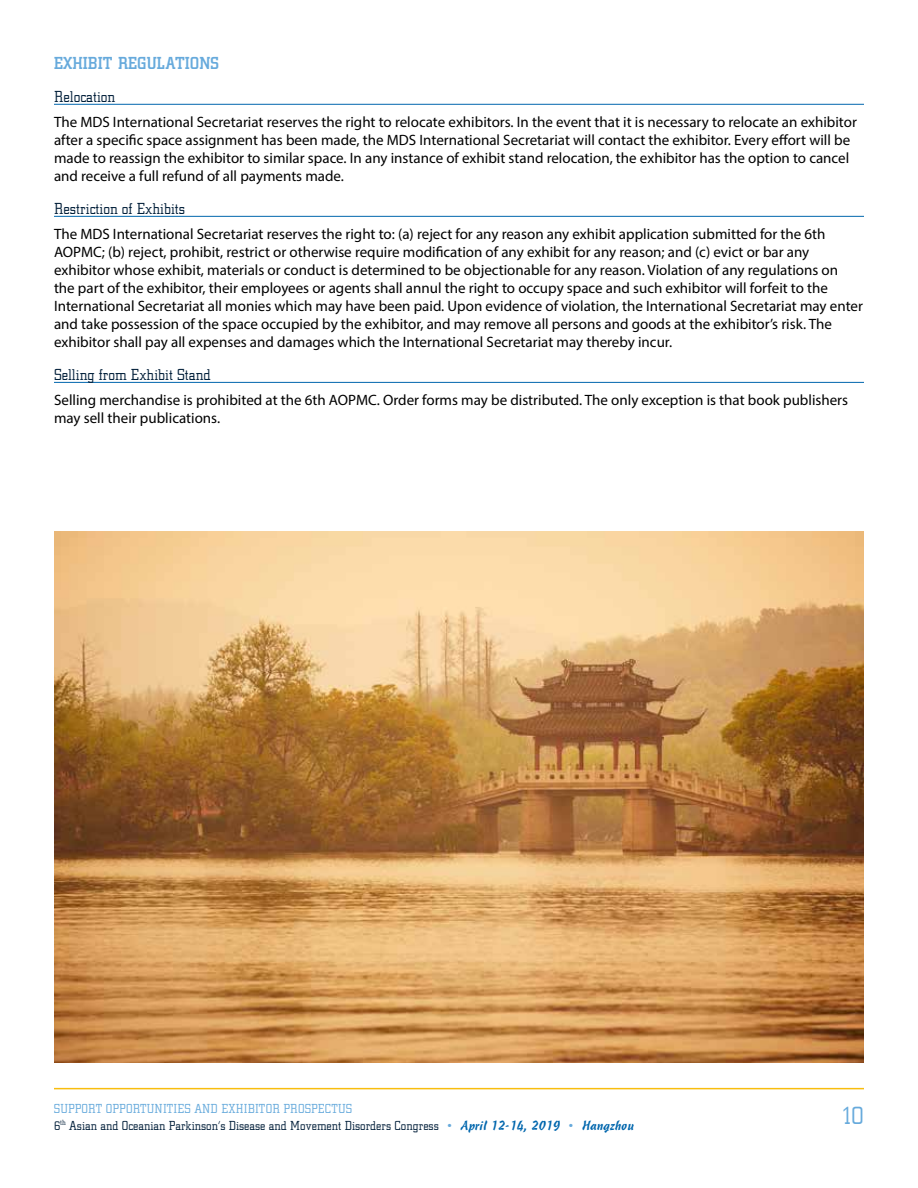
<style>
.page{position:relative;width:918px;height:1188px;background:#fff}
.page>*{position:absolute;margin:0;border:0;box-sizing:border-box;transform-origin:0 0}
.t1{font:27px "City D Ligh";color:#67aadc}
.t2{font:500 18px "City D";color:#67aadc}
.t3{font:16.5px "City D Ligh";color:#001e39}
.t4{font:15px/18px "Myriad Pro";color:#000}
.t5{font:13.5px "City D Ligh";color:#001e39}
.t6{font:13.5px "City D Ligh";letter-spacing:.01em;color:#67aadc}
.s1{color:#67aadc}
.s2{font-family:"Cassia";color:#0066ad}
</style>
<div class="page">
<hr style="left:54px;top:1088px;width:810px;height:1px;background:#f8bd0e">
<hr style="left:54px;top:104px;width:810px;height:1px;background:#0066ad">
<hr style="left:54px;top:216px;width:810px;height:1px;background:#0066ad">
<hr style="left:54px;top:382px;width:810px;height:1px;background:#0066ad">
<img style="left:54px;top:531px;width:810px;height:532px">
<p class="t2" style="left:54px;top:53px;width:167px">EXHIBIT REGULATIONS</p>
<p class="t3" style="left:54px;top:88px;width:63px">Relocation</p>
<p class="t4" style="left:54px;top:112px;width:804px">The MDS International Secretariat reserves the right to relocate exhibitors. In the event that it is necessary to relocate an exhibitor after a specific space assignment has been made, the MDS International Secretariat will contact the exhibitor. Every effort will be made to reassign the exhibitor to similar space. In any instance of exhibit stand relocation, the exhibitor has the option to cancel and receive a full refund of all payments made.</p>
<p class="t3" style="left:54px;top:200px;width:133px">Restriction of Exhibits</p>
<p class="t4" style="left:54px;top:224px;width:810px">The MDS International Secretariat reserves the right to: (a) reject for any reason any exhibit application submitted for the 6th AOPMC; (b) reject, prohibit, restrict or otherwise require modification of any exhibit for any reason; and (c) evict or bar any exhibitor whose exhibit, materials or conduct is determined to be objectionable for any reason. Violation of any regulations on<br>the part of the exhibitor, their employees or agents shall annul the right to occupy space and such exhibitor will forfeit to the International Secretariat all monies which may have been paid. Upon evidence of violation, the International Secretariat may enter and take possession of the space occupied by the exhibitor, and may remove all persons and goods at the exhibitor’s risk. The exhibitor shall pay all expenses and damages which the International Secretariat may thereby incur.</p>
<p class="t3" style="left:54px;top:366px;width:158px">Selling from Exhibit Stand</p>
<p class="t4" style="left:54px;top:391px;width:796px">Selling merchandise is prohibited at the 6th AOPMC. Order forms may be distributed. The only exception is that book publishers may sell their publications.</p>
<p class="t6" style="left:54px;top:1101px;width:300px">SUPPORT OPPORTUNITIES AND EXHIBITOR PROSPECTUS</p>
<h1 class="t1" style="left:843px;top:1101px;width:23px">10</h1>
<p class="t5" style="left:54px;top:1118px;width:581px">6<sup>th</sup> Asian and Oceanian Parkinson’s Disease and Movement Disorders Congress <span class="s1">•</span> <span class="s2">April 12-14, 2019</span> <span class="s1">•</span> <span class="s2">Hangzhou</span></p>
</div>
